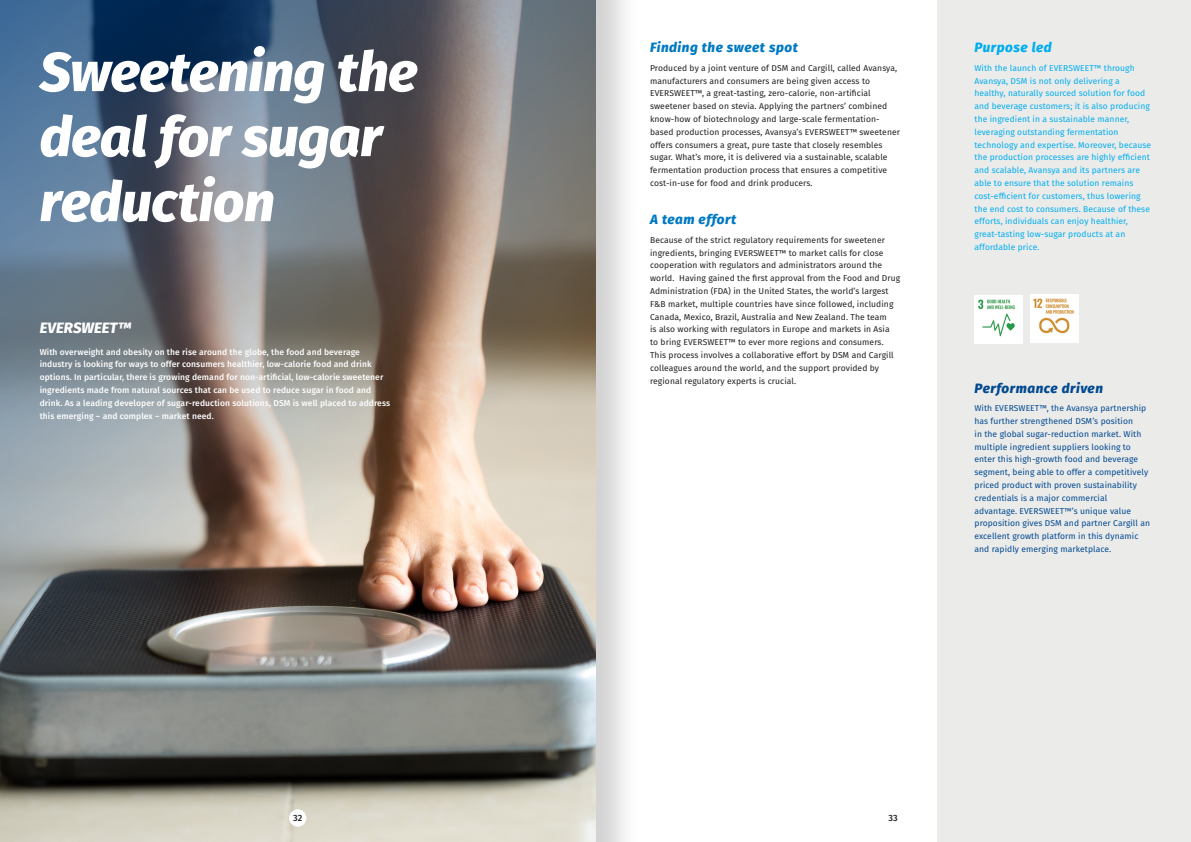
<style>
.page{position:relative;width:1191px;height:842px;background:#fff}
.page>*{position:absolute;margin:0;border:0;box-sizing:border-box;transform-origin:0 0}
.Headline_-_Fira_Extr{font:italic 800 55px/65px "Fira Sans";letter-spacing:-.01em;color:#fff}
.Headline_-_Fira_Extr-2{font:italic 800 15px "Fira Sans";color:#fff}
.Body_head_-_Fira_Ext{font:italic 800 13.5px "Fira Sans";letter-spacing:.04em;color:#0079c2}
.Body_head_-_Fira_Ext-2{font:italic 800 13.5px "Fira Sans";letter-spacing:.04em;color:#014990}
.Body_head_-_Fira_Ext-3{font:italic 800 13.5px "Fira Sans";letter-spacing:.04em;color:#00aeef}
.t1{font:500 9px "Fira Sans";color:#231f20}
.Body_-_Fira_Regular{font:8.5px/12.8px "Fira Sans";letter-spacing:.01em;color:#231f20}
.Body_-_Fira_Regular-2{font:8.5px/12.8px "Fira Sans";letter-spacing:.01em;color:#00aeef}
.Body_-_Fira_Regular-3{font:8.5px/12.8px "Fira Sans";letter-spacing:.01em;color:#014990}
.Body_-_Fira_Regular-4{font:500 8.5px/12.8px "Fira Sans";letter-spacing:.01em;color:#fff}
</style>
<div class="page">
<div style="left:937px;top:0;width:254px;height:842px;background:#ebebea"></div>
<img style="left:1030px;top:295px;width:48px;height:47px">
<img style="left:974px;top:295px;width:48px;height:48px">
<div style="left:513px;top:0;width:127px;height:842px;background:#231f20;opacity:.2"></div>
<img style="left:0;top:0;width:595px;height:842px">
<div style="left:289px;top:809px;width:17px;height:18px;background:#fff;border-radius:50%"></div>
<p class="Body_head_-_Fira_Ext" style="left:650px;top:36px;width:149px">Finding the sweet spot</p>
<p class="Body_-_Fira_Regular" style="left:650px;top:61px;width:251px">Produced by a joint venture of DSM and Cargill, called Avansya, manufacturers and consumers are being given access to EVERSWEET™, a great-tasting, zero-calorie, non-artificial sweetener based on stevia. Applying the partners’ combined know-how of biotechnology and large-scale fermentation&shy;based production processes, Avansya’s EVERSWEET™ sweetener offers consumers a great, pure taste that closely resembles sugar. What’s more, it is delivered via a sustainable, scalable fermentation production process that ensures a competitive cost-in-use for food and drink producers.</p>
<p class="Body_head_-_Fira_Ext" style="left:650px;top:208px;width:88px">A team effort</p>
<p class="Body_-_Fira_Regular" style="left:650px;top:233px;width:252px">Because of the strict regulatory requirements for sweetener ingredients, bringing EVERSWEET™ to market calls for close cooperation with regulators and administrators around the world. Having gained the first approval from the Food and Drug Administration (FDA) in the United States, the world’s largest F&amp;B market, multiple countries have since followed, including Canada, Mexico, Brazil, Australia and New Zealand. The team<br>is also working with regulators in Europe and markets in Asia<br>to bring EVERSWEET™ to ever more regions and consumers.<br>This process involves a collaborative effort by DSM and Cargill colleagues around the world, and the support provided by regional regulatory experts is crucial.</p>
<p class="Headline_-_Fira_Extr" style="left:40px;top:35px;width:379px">Sweetening the deal for sugar reduction</p>
<p class="Body_head_-_Fira_Ext-3" style="left:974px;top:36px;width:79px">Purpose led</p>
<p class="Body_-_Fira_Regular-2" style="left:974px;top:61px;width:178px">With the launch of EVERSWEET™ through Avansya, DSM is not only delivering a healthy, naturally sourced solution for food and beverage customers; it is also producing the ingredient in a sustainable manner, leveraging outstanding fermentation technology and expertise. Moreover, because the production processes are highly efficient and scalable, Avansya and its partners are able to ensure that the solution remains cost-efficient for customers, thus lowering the end cost to consumers. Because of these efforts, individuals can enjoy healthier, great-tasting low-sugar products at an affordable price.</p>
<p class="Headline_-_Fira_Extr-2" style="left:40px;top:315px;width:93px">EVERSWEET™</p>
<p class="Body_-_Fira_Regular-4" style="left:40px;top:345px;width:352px">With overweight and obesity on the rise around the globe, the food and beverage industry is looking for ways to offer consumers healthier, low-calorie food and drink options. In particular, there is growing demand for non-artificial, low-calorie sweetener ingredients made from natural sources that can be used to reduce sugar in food and drink. As a leading developer of sugar-reduction solutions, DSM is well placed to address this emerging – and complex – market need.</p>
<p class="Body_head_-_Fira_Ext-2" style="left:974px;top:376px;width:130px">Performance driven</p>
<p class="Body_-_Fira_Regular-3" style="left:974px;top:401px;width:177px">With EVERSWEET™, the Avansya partnership has further strengthened DSM’s position<br>in the global sugar-reduction market. With multiple ingredient suppliers looking to enter this high-growth food and beverage segment, being able to offer a competitively priced product with proven sustainability credentials is a major commercial advantage. EVERSWEET™’s unique value proposition gives DSM and partner Cargill an excellent growth platform in this dynamic and rapidly emerging marketplace.</p>
<p class="t1" style="left:293px;top:810px;width:11px">32</p>
<p class="t1" style="left:888px;top:810px;width:11px">33</p>
</div>
